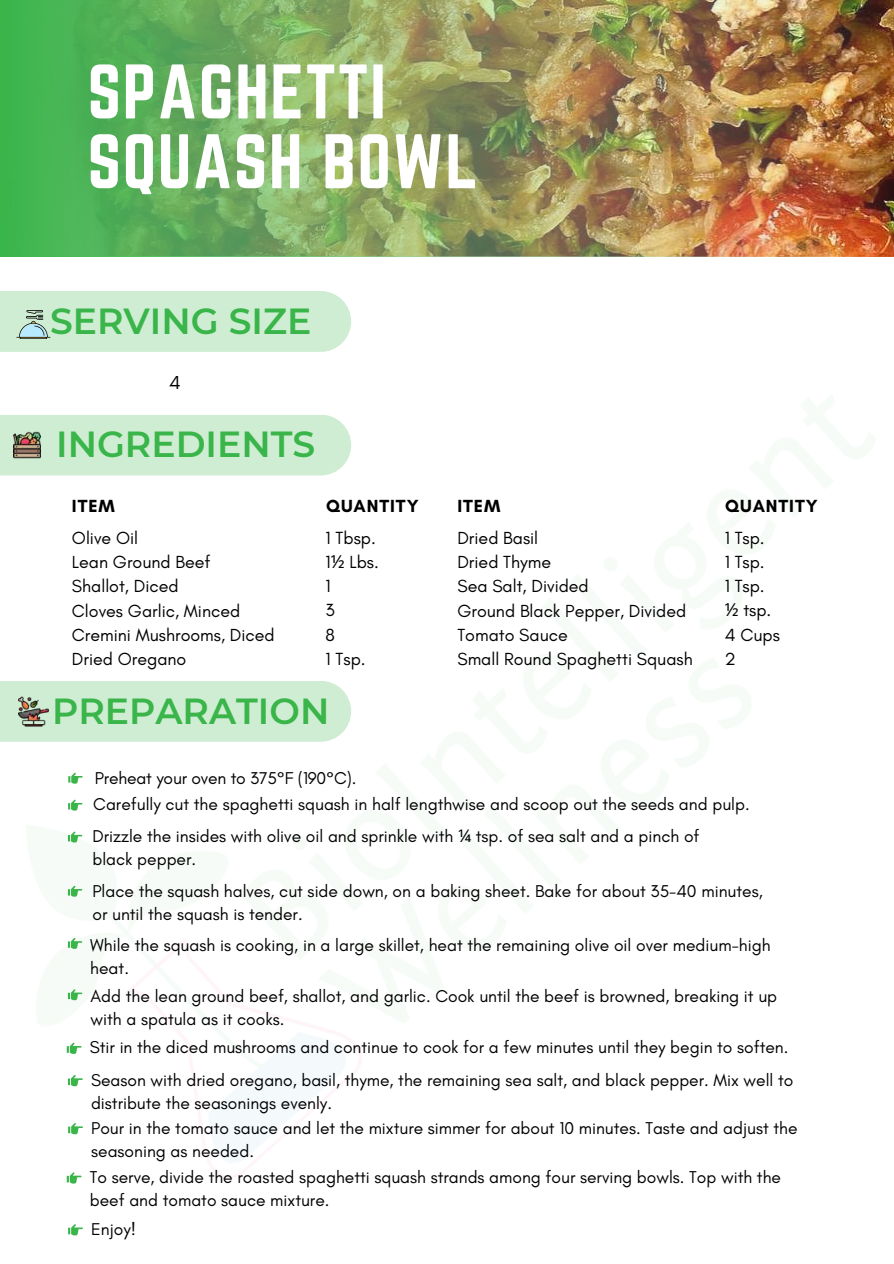
<style>
.page{position:relative;width:894px;height:1264px;background:#fff}
.page>*{position:absolute;margin:0;border:0;box-sizing:border-box;transform-origin:0 0}
.t1{font:67.5px/69.8px "Norwester";letter-spacing:.02em;color:#fff}
.t2{font:600 36.15px "Montserrat";color:#39b54a}
.t3{font:19.05px "Glacial Indifference";color:#000}
.t4{font:17.85px/24.2px "Glacial Indifference";color:#000}
.t5{font:700 17.85px "Glacial Indifference";letter-spacing:.05em;color:#000}
.t6{font:17.4px/23.2px "Glacial Indifference";color:#000}
.s1{font-family:"Noto Sans"}
</style>
<div class="page">
<img style="left:0;top:415px;width:361px;height:769px">
<div style="left:0;top:680px;width:351px;height:61px;background:#cfedd3"></div>
<img style="left:18px;top:696px;width:31px;height:30px">
<svg style="left:68px;top:772px;width:15px;height:11px"></svg>
<img style="left:0;top:0;width:893px;height:257px">
<svg style="left:68px;top:799px;width:14px;height:11px"></svg>
<svg style="left:68px;top:831px;width:14px;height:11px"></svg>
<svg style="left:67px;top:1042px;width:14px;height:11px"></svg>
<svg style="left:68px;top:885px;width:14px;height:11px"></svg>
<svg style="left:68px;top:937px;width:14px;height:11px"></svg>
<div style="left:0;top:291px;width:351px;height:61px;background:#cfedd3"></div>
<svg style="left:16px;top:310px;width:34px;height:29px"></svg>
<svg style="left:68px;top:989px;width:14px;height:11px"></svg>
<svg style="left:68px;top:1074px;width:14px;height:12px"></svg>
<svg style="left:68px;top:1224px;width:15px;height:11px"></svg>
<svg style="left:68px;top:1122px;width:15px;height:12px"></svg>
<svg style="left:67px;top:1172px;width:14px;height:11px"></svg>
<h1 class="t1" style="left:87px;top:57px;width:392px">SPAGHETTI<br>SQUASH BOWL</h1>
<h2 class="t2" style="left:50px;top:299px;width:263px">SERVING SIZE</h2>
<p class="t3" style="left:169px;top:371px;width:13px">4</p>
<h2 class="t2" style="left:56px;top:422px;width:260px">INGREDIENTS</h2>
<p class="t5" style="left:72px;top:495px;width:44px">ITEM</p>
<p class="t4" style="left:72px;top:525px;width:204px">Olive Oil<br>Lean Ground Beef<br>Shallot, Diced<br>Cloves Garlic, Minced<br>Cremini Mushrooms, Diced<br>Dried Oregano</p>
<p class="t5" style="left:326px;top:494px;width:94px">QUANTITY</p>
<p class="t4" style="left:325px;top:525px;width:55px">1 Tbsp.<br>1<span class="s1">½</span> Lbs.<br>1<br>3<br>8<br>1 Tsp.</p>
<h2 class="t2" style="left:52px;top:688px;width:278px">PREPARATION</h2>
<p class="t6" style="left:95px;top:766px;width:263px">Preheat your oven to 375°F (190°C).</p>
<p class="t5" style="left:457px;top:495px;width:44px">ITEM</p>
<p class="t4" style="left:457px;top:525px;width:237px">Dried Basil<br>Dried Thyme<br>Sea Salt, Divided<br>Ground Black Pepper, Divided<br>Tomato Sauce<br>Small Round Spaghetti Squash</p>
<p class="t5" style="left:725px;top:494px;width:94px">QUANTITY</p>
<p class="t4" style="left:724px;top:525px;width:57px">1 Tsp.<br>1 Tsp.<br>1 Tsp. <span class="s1">½</span> tsp.<br>4 Cups<br>2</p>
<p class="t6" style="left:92px;top:788px;width:658px;line-height:31.7px">Carefully cut the spaghetti squash in half lengthwise and scoop out the seeds and pulp.<br>Drizzle the insides with olive oil and sprinkle with <span class="s1">¼</span> tsp. of sea salt and a pinch of</p>
<p class="t6" style="left:92px;top:847px;width:105px">black pepper.</p>
<p class="t6" style="left:92px;top:879px;width:671px">Place the squash halves, cut side down, on a baking sheet. Bake for about 35-40 minutes, or until the squash is tender.</p>
<p class="t6" style="left:90px;top:933px;width:681px">While the squash is cooking, in a large skillet, heat the remaining olive oil over medium-high heat.</p>
<p class="t6" style="left:90px;top:984px;width:688px">Add the lean ground beef, shallot, and garlic. Cook until the beef is browned, breaking it up with a spatula as it cooks.</p>
<p class="t6" style="left:90px;top:1035px;width:700px">Stir in the diced mushrooms and continue to cook for a few minutes until they begin to soften.</p>
<p class="t6" style="left:91px;top:1068px;width:703px">Season with dried oregano, basil, thyme, the remaining sea salt, and black pepper. Mix well to distribute the seasonings evenly.</p>
<p class="t6" style="left:91px;top:1116px;width:707px">Pour in the tomato sauce and let the mixture simmer for about 10 minutes. Taste and adjust the seasoning as needed.</p>
<p class="t6" style="left:90px;top:1165px;width:692px">To serve, divide the roasted spaghetti squash strands among four serving bowls. Top with the beef and tomato sauce mixture.</p>
<p class="t6" style="left:91px;top:1217px;width:46px">Enjoy!</p>
</div>
